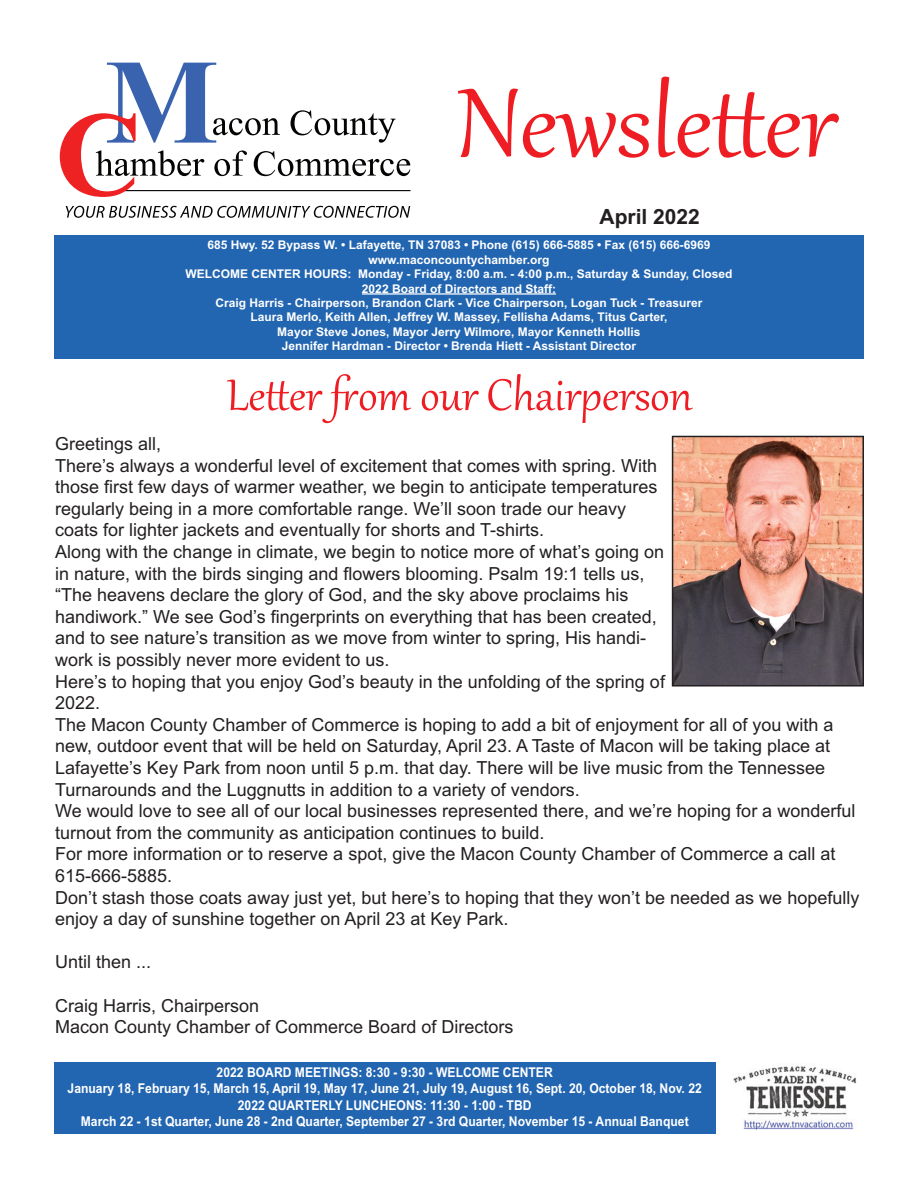
<style>
.page{position:relative;width:918px;height:1188px;background:#fff}
.page>*{position:absolute;margin:0;border:0;box-sizing:border-box;transform-origin:0 0}
.t1{font:120px "Gabriola";color:#ee1d23}
.t2{font:54px "Gabriola";color:#ee1d23}
.t3{font:700 21px "Arial";color:#231f20}
.t4{font:18px/21.6px "Arial";color:#231f20}
.t5{font:700 13.5px/16.2px "Arial";color:#fff;text-align:center;scale:.9 1}
.t6{font:700 12px/14.4px "Arial";color:#fff;text-align:center}
</style>
<div class="page">
<div style="left:54px;top:235px;width:810px;height:124px;background:#2265b1"></div>
<hr style="left:362px;top:293px;width:194px;height:2px;background:#fff">
<div style="left:54px;top:1062px;width:662px;height:72px;background:#2265b1"></div>
<hr style="left:124px;top:190px;width:287px;height:1px;background:#040503">
<svg style="left:60px;top:63px;width:350px;height:134px"></svg>
<svg style="left:66px;top:206px;width:344px;height:12px"></svg>
<img style="left:733px;top:1066px;width:124px;height:64px">
<img style="left:675px;top:439px;width:186px;height:245px">
<div style="left:672px;top:436px;width:192px;height:251px;border:2px solid #231f20"></div>
<h1 class="t1" style="left:457px;top:45px;width:381px">Newsletter</h1>
<p class="t3" style="left:600px;top:204px;width:102px">April 2022</p>
<p class="t6" style="left:186px;top:238px;width:548px">685 Hwy. 52 Bypass W. • Lafayette, TN 37083 • Phone (615) 666-5885 • Fax (615) 666-6969 www.maconcountychamber.org<br>WELCOME CENTER HOURS: Monday - Friday, 8:00 a.m. - 4:00 p.m., Saturday &amp; Sunday, Closed 2022 Board of Directors and Staff:<br>Craig Harris - Chairperson, Brandon Clark - Vice Chairperson, Logan Tuck - Treasurer<br>Laura Merlo, Keith Allen, Jeffrey W. Massey, Fellisha Adams, Titus Carter,<br>Mayor Steve Jones, Mayor Jerry Wilmore, Mayor Kenneth Hollis<br>Jennifer Hardman - Director • Brenda Hiett - Assistant Director</p>
<h2 class="t2" style="left:227px;top:360px;width:467px">Letter from our Chairperson</h2>
<p class="t4" style="left:55px;top:433px;width:806px">Greetings all,<br>There’s always a wonderful level of excitement that comes with spring. With<br>those first few days of warmer weather, we begin to anticipate temperatures<br>regularly being in a more comfortable range. We’ll soon trade our heavy<br>coats for lighter jackets and eventually for shorts and T-shirts.<br>Along with the change in climate, we begin to notice more of what’s going on<br>in nature, with the birds singing and flowers blooming. Psalm 19:1 tells us,<br>“The heavens declare the glory of God, and the sky above proclaims his<br>handiwork.” We see God’s fingerprints on everything that has been created,<br>and to see nature’s transition as we move from winter to spring, His handi-<br>work is possibly never more evident to us.<br>Here’s to hoping that you enjoy God’s beauty in the unfolding of the spring of<br>2022.<br>The Macon County Chamber of Commerce is hoping to add a bit of enjoyment for all of you with a new, outdoor event that will be held on Saturday, April 23. A Taste of Macon will be taking place at Lafayette’s Key Park from noon until 5 p.m. that day. There will be live music from the Tennessee Turnarounds and the Luggnutts in addition to a variety of vendors.<br>We would love to see all of our local businesses represented there, and we’re hoping for a wonderful turnout from the community as anticipation continues to build.<br>For more information or to reserve a spot, give the Macon County Chamber of Commerce a call at 615-666-5885.<br>Don’t stash those coats away just yet, but here’s to hoping that they won’t be needed as we hopefully enjoy a day of sunshine together on April 23 at Key Park.</p>
<p class="t4" style="left:55px;top:951px;width:98px">Until then ...</p>
<p class="t4" style="left:55px;top:995px;width:460px">Craig Harris, Chairperson<br>Macon County Chamber of Commerce Board of Directors</p>
<p class="t5" style="left:68px;top:1064px;width:706px">2022 BOARD MEETINGS: 8:30 - 9:30 - WELCOME CENTER<br>January 18, February 15, March 15, April 19, May 17, June 21, July 19, August 16, Sept. 20, October 18, Nov. 22<br>2022 QUARTERLY LUNCHEONS: 11:30 - 1:00 - TBD<br>March 22 - 1st Quarter, June 28 - 2nd Quarter, September 27 - 3rd Quarter, November 15 - Annual Banquet</p>
</div>
